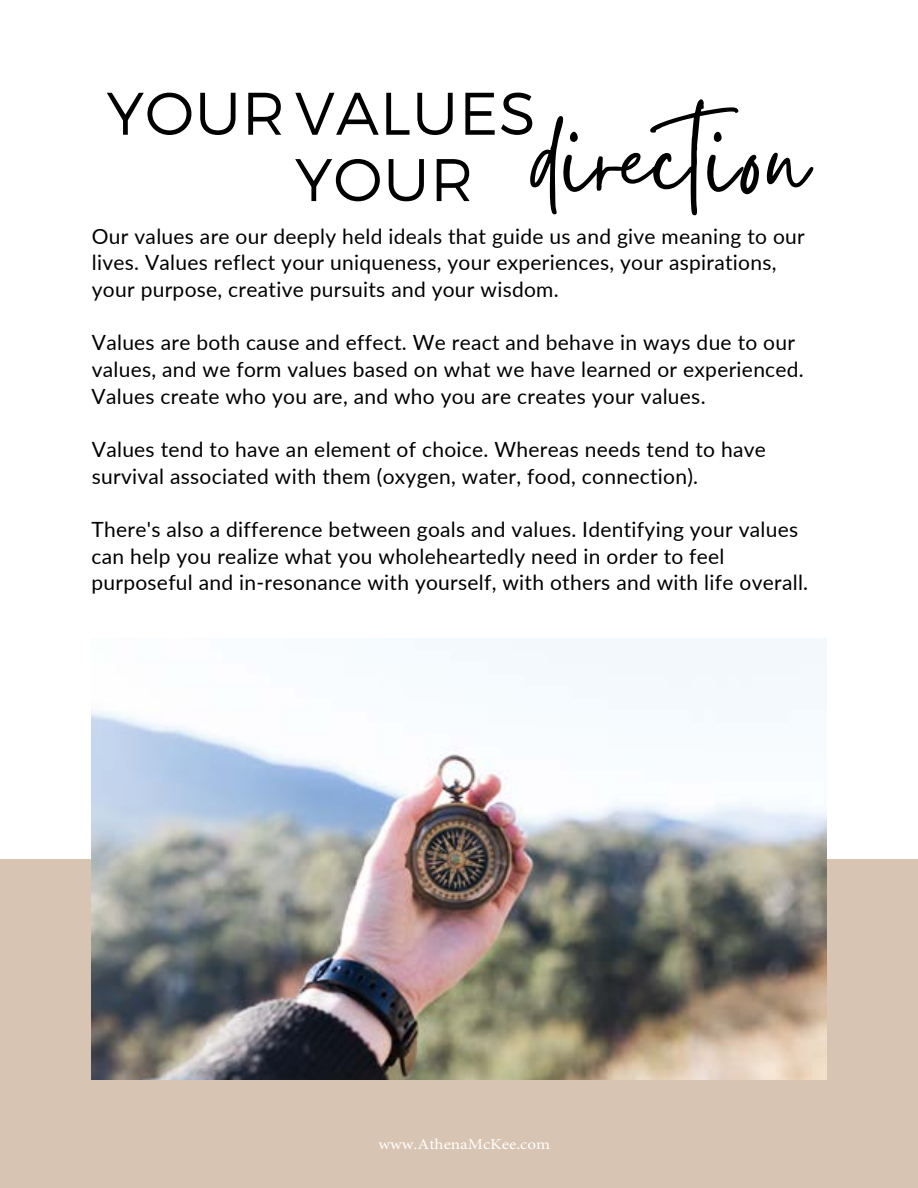
<style>
.page{position:relative;width:918px;height:1188px;background:#fff}
.page>*{position:absolute;margin:0;border:0;box-sizing:border-box;transform-origin:0 0}
.t1{font:136.8px "Gistesy";letter-spacing:.015em;color:#000}
.t2{font:300 60px/66.3px "Montserrat";letter-spacing:.015em;color:#000}
.t3{font:21px/26.7px "Lato";letter-spacing:.015em;color:#000}
.t4{font:15px "Minion Pro";color:#fff;scale:1.14 1}
</style>
<div class="page">
<div style="left:0;top:859px;width:918px;height:329px;background:#d8c4b2"></div>
<img style="left:92px;top:639px;width:734px;height:441px">
<h2 class="t2" style="left:295px;top:79px;width:242px;text-indent:-188px">YOUR VALUES<br>YOUR</h2>
<h1 class="t1" style="left:530px;top:64px;width:279px">direction</h1>
<p class="t3" style="left:92px;top:222px;width:715px">Our values are our deeply held ideals that guide us and give meaning to our lives. Values reflect your uniqueness, your experiences, your aspirations, your purpose, creative pursuits and your wisdom.</p>
<p class="t3" style="left:92px;top:328px;width:714px">Values are both cause and effect. We react and behave in ways due to our values, and we form values based on what we have learned or experienced.<br>Values create who you are, and who you are creates your values.</p>
<p class="t3" style="left:92px;top:435px;width:676px">Values tend to have an element of choice. Whereas needs tend to have survival associated with them (oxygen, water, food, connection).</p>
<p class="t3" style="left:91px;top:515px;width:718px">There's also a difference between goals and values. Identifying your values can help you realize what you wholeheartedly need in order to feel purposeful and in-resonance with yourself, with others and with life overall.</p>
<p class="t4" style="left:378px;top:1134px;width:152px">www.AthenaMcKee.com</p>
</div>
